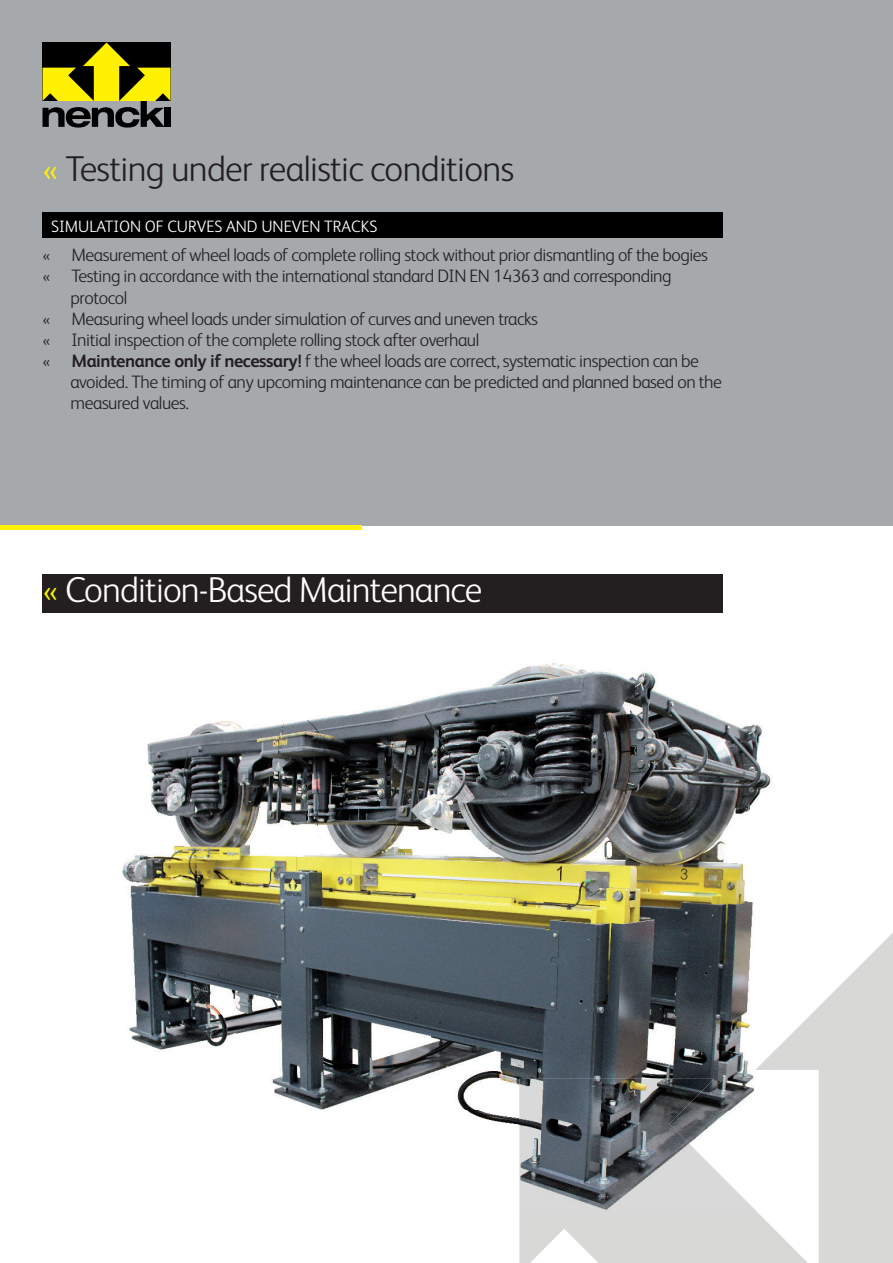
<style>
.page{position:relative;width:893px;height:1263px;background:#fff}
.page>*{position:absolute;margin:0;border:0;box-sizing:border-box;transform-origin:0 0}
.t1{font:300 36px "FS Albert";letter-spacing:-.02em;color:#231f20}
.t2{font:300 36px "FS Albert";letter-spacing:-.025em;color:#fff}
.t3{font:300 18px "FS Albert";letter-spacing:-.025em;color:#231f20}
.t4{font:300 16.5px "FS Albert";color:#fff}
.s1{color:#fff101}
.s2{font-weight:700}
.s3{color:#fcf003}
</style>
<div class="page">
<svg style="left:519px;top:1212px;width:236px;height:51px;background:#dbdcda"></svg>
<svg style="left:755px;top:933px;width:138px;height:330px;fill:#d8d9d7"></svg>
<div style="left:0;top:0;width:893px;height:526px;background:#a5a9ac"></div>
<img style="left:122px;top:663px;width:656px;height:448px">
<img style="left:468px;top:1111px;width:51px;height:14px">
<img style="left:757px;top:1111px;width:21px;height:50px">
<img style="left:757px;top:1161px;width:21px;height:51px">
<img style="left:519px;top:1079px;width:238px;height:133px">
<img style="left:755px;top:1047px;width:23px;height:23px">
<div style="left:43px;top:574px;width:680px;height:38px;background:#231f20"></div>
<div style="left:43px;top:213px;width:680px;height:25px;background:#000"></div>
<hr style="left:0;top:526px;width:361px;height:4px;background:#fff101">
<svg style="left:43px;top:43px;width:128px;height:85px"></svg>
<div style="left:164px;top:108px;width:7px;height:19px;background:#000"></div>
<h1 class="t1" style="left:43px;top:148px;width:473px"><span class="s1">«</span> Testing under realistic conditions</h1>
<p class="t4" style="left:51px;top:217px;width:328px">SIMULATION OF CURVES AND UNEVEN TRACKS</p>
<p class="t3" style="left:43px;top:244px;width:667px">« Measurement of wheel loads of complete rolling stock without prior dismantling of the bogies</p>
<p class="t3" style="left:43px;top:266px;width:631px">« Testing in accordance with the international standard DIN EN 14363 and corresponding</p>
<p class="t3" style="left:71px;top:287px;width:58px">protocol</p>
<p class="t3" style="left:43px;top:309px;width:497px">« Measuring wheel loads under simulation of curves and uneven tracks</p>
<p class="t3" style="left:43px;top:330px;width:438px">« Initial inspection of the complete rolling stock after overhaul</p>
<p class="t3" style="left:43px;top:351px;width:658px">« <span class="s2">Maintenance only if necessary!</span> f the wheel loads are correct, systematic inspection can be</p>
<p class="t3" style="left:71px;top:372px;width:653px">avoided. The timing of any upcoming maintenance can be predicted and planned based on the</p>
<p class="t3" style="left:71px;top:393px;width:120px">measured values.</p>
<h1 class="t2" style="left:43px;top:569px;width:441px"><span class="s3">«</span> Condition-Based Maintenance</h1>
</div>
